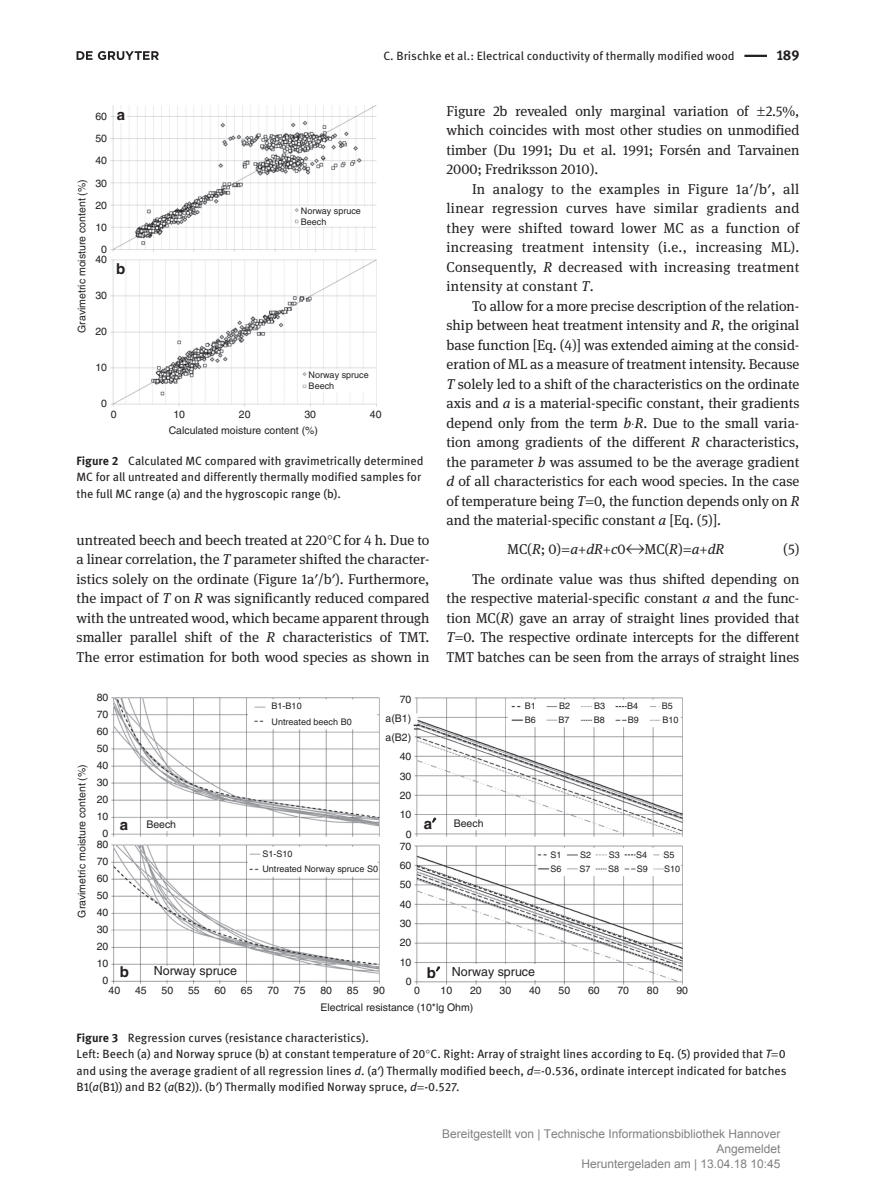
<style>
.page{position:relative;width:893px;height:1191px;background:#fff}
.page>*{position:absolute;margin:0;border:0;box-sizing:border-box;transform-origin:0 0}
.t1{font:700 15px "Helvetica";color:#231f20}
.t2{font:14.25px/19.5px "DG Meta Serif Science";color:#231f20;text-align:justify}
.t3{font:700 14.25px "DG Meta Science";color:#231f20}
.t4{font:12.45px "Helvetica";color:#231f20}
.t5{font:12px/16.5px "DG Meta Science";color:#231f20}
.t6{font:12px/15px "Arial";color:#808080;text-align:right}
.t7{font:10.5px/17px "Helvetica";color:#231f20;text-align:center}
.t8{font:9px/13.6px "Helvetica";color:#231f20}
.s1{font-weight:700}
.s2{font-style:italic}
.s3{font-weight:700;font-size:15px}
</style>
<div class="page">
<hr style="left:744px;top:55px;width:23px;height:2px;background:#231f20">
<img style="left:111px;top:105px;width:265px;height:302px">
<div style="left:116px;top:110px;width:11px;height:13px;background:#fff"></div>
<img style="left:112px;top:697px;width:570px;height:287px">
<div style="left:144px;top:965px;width:89px;height:14px;background:#fff"></div>
<div style="left:449px;top:964px;width:93px;height:15px;background:#fff"></div>
<div style="left:452px;top:817px;width:39px;height:12px;background:#fff"></div>
<div style="left:145px;top:819px;width:41px;height:11px;background:#fff"></div>
<svg style="left:77px;top:51px;width:82px;height:9px"></svg>
<svg style="left:432px;top:817px;width:4px;height:5px"></svg>
<svg style="left:436px;top:966px;width:4px;height:5px"></svg>
<p class="t5" style="left:383px;top:47px;width:353px">C. Brischke et al.: Electrical conductivity of thermally modified wood</p>
<p class="t3" style="left:777px;top:44px;width:24px">189</p>
<p class="t7" style="left:95px;top:105px;width:13px;line-height:22.2px;text-align:justify">60<br>50<br>40<br>30<br>20<br>10</p>
<p class="t7" style="left:95px;top:251px;width:13px">40</p>
<p class="t7" style="left:95px;top:287px;width:13px">30</p>
<p class="t7" style="left:95px;top:323px;width:13px">20</p>
<p class="t7" style="left:95px;top:359px;width:13px">10</p>
<p class="t7" style="left:101px;top:395px;width:7px">0</p>
<p class="t7" style="left:73px;top:333px;width:155px;rotate:-90deg">Gravimetric moisture content (%)</p>
<p class="t7" style="left:101px;top:241px;width:7px">0</p>
<p class="t1" style="left:117px;top:106px;width:10px">a</p>
<p class="t1" style="left:116px;top:260px;width:11px">b</p>
<p class="t7" style="left:111px;top:406px;width:7px">0</p>
<p class="t7" style="left:173px;top:406px;width:13px">10</p>
<p class="t8" style="left:301px;top:206px;width:62px;line-height:10.2px">Norway spruce<br>Beech</p>
<p class="t8" style="left:309px;top:369px;width:62px;line-height:10.8px">Norway spruce<br>Beech</p>
<p class="t7" style="left:239px;top:406px;width:13px">20</p>
<p class="t7" style="left:304px;top:406px;width:13px">30</p>
<p class="t7" style="left:370px;top:406px;width:13px">40</p>
<p class="t7" style="left:169px;top:421px;width:151px">Calculated moisture content (%)</p>
<p class="t5" style="left:77px;top:452px;width:349px"><span class="s1">Figure 2</span> Calculated MC compared with gravimetrically determined<br>MC for all untreated and differently thermally modified samples for the full MC range (a) and the hygroscopic range (b).</p>
<p class="t2" style="left:77px;top:530px;width:354px">untreated beech and beech treated at 220 C for 4 h. Due to a linear correlation, the <span class="s2">T</span> parameter shifted the character&shy;istics solely on the ordinate (Figure 1a′/b′). Furthermore, the impact of <span class="s2">T</span> on <span class="s2">R</span> was significantly reduced compared with the untreated wood, which became apparent through smaller parallel shift of the <span class="s2">R</span> characteristics of TMT.<br>The error estimation for both wood species as shown in</p>
<p class="t2" style="left:446px;top:101px;width:354px">Figure 2b revealed only marginal variation of 2.5%, which coincides with most other studies on unmodified timber (Du 1991; Du et al. 1991; Forsén and Tarvainen 2000; Fredriksson 2010).</p>
<p class="t2" style="left:446px;top:179px;width:354px;text-indent:26px">In analogy to the examples in Figure 1a′/b′, all linear regression curves have similar gradients and they were shifted toward lower MC as a function of increasing treatment intensity (i.e., increasing ML).<br>Consequently, <span class="s2">R</span> decreased with increasing treatment intensity at constant <span class="s2">T</span>.</p>
<p class="t2" style="left:446px;top:296px;width:354px;text-indent:26px">To allow for a more precise description of the relation&shy;ship between heat treatment intensity and <span class="s2">R</span>, the original base function [Eq. (4)] was extended aiming at the consid&shy;eration of ML as a measure of treatment intensity. Because <span class="s2">T</span> solely led to a shift of the characteristics on the ordinate axis and <span class="s2">a</span> is a material-specific constant, their gradients depend only from the term <span class="s2">b</span>⋅<span class="s2">R</span>. Due to the small varia&shy;tion among gradients of the different <span class="s2">R</span> characteristics, the parameter <span class="s2">b</span> was assumed to be the average gradient <span class="s2">d</span> of all characteristics for each wood species. In the case of temperature being <span class="s2">T</span> 0, the function depends only on <span class="s2">R </span>and the material-specific constant <span class="s2">a</span> [Eq. (5)].</p>
<p class="t2" style="left:508px;top:539px;width:218px">MC(<span class="s2">R</span>; 0) <span class="s2">a</span>+<span class="s2">dR</span>+<span class="s2">c</span>0↔MC(<span class="s2">R</span>) <span class="s2">a</span>+<span class="s2">dR</span></p>
<p class="t2" style="left:472px;top:534px;width:329px;line-height:29.2px;text-align:right">(5)<br>The ordinate value was thus shifted depending on</p>
<p class="t2" style="left:446px;top:588px;width:354px">the respective material-specific constant <span class="s2">a</span> and the func&shy;tion MC(<span class="s2">R</span>) gave an array of straight lines provided that <span class="s2">T</span> 0. The respective ordinate intercepts for the different TMT batches can be seen from the arrays of straight lines</p>
<p class="t7" style="left:73px;top:917px;width:155px;rotate:-90deg">Gravimetric moisture content (%)</p>
<p class="t7" style="left:97px;top:689px;width:13px">80<br>70<br>60<br>50<br>40<br>30<br>20<br>10<br>0</p>
<p class="t7" style="left:97px;top:836px;width:13px;text-align:justify">80<br>70<br>60<br>50<br>40</p>
<p class="t7" style="left:385px;top:689px;width:28px;line-height:19.4px;text-align:right">70 a(B1) a(B2)<br>40<br>30<br>20<br>10<br>0</p>
<p class="t8" style="left:272px;top:699px;width:32px">B1-B10</p>
<p class="t8" style="left:525px;top:699px;width:13px">B1<br>B6</p>
<p class="t8" style="left:559px;top:699px;width:13px">B2</p>
<p class="t8" style="left:594px;top:699px;width:13px">B3</p>
<p class="t8" style="left:627px;top:699px;width:13px">B4</p>
<p class="t8" style="left:662px;top:699px;width:13px">B5</p>
<p class="t8" style="left:558px;top:713px;width:13px">B7</p>
<p class="t8" style="left:594px;top:713px;width:13px">B8</p>
<p class="t8" style="left:628px;top:713px;width:13px">B9</p>
<p class="t8" style="left:662px;top:713px;width:18px">B10</p>
<p class="t8" style="left:272px;top:714px;width:82px">Untreated beech B0</p>
<p class="t7" style="left:120px;top:816px;width:58px"><span class="s3">a</span> Beech</p>
<p class="t1" style="left:424px;top:814px;width:10px">a</p>
<p class="t7" style="left:454px;top:814px;width:31px">Beech</p>
<p class="t7" style="left:400px;top:836px;width:13px;line-height:19.4px">70<br>60<br>50<br>40<br>30<br>20<br>10<br>0</p>
<p class="t8" style="left:262px;top:846px;width:117px;line-height:15.1px">S1-S10<br>Untreated Norway spruce S0</p>
<p class="t8" style="left:551px;top:848px;width:13px">S1<br>S6</p>
<p class="t8" style="left:580px;top:848px;width:13px">S2</p>
<p class="t8" style="left:609px;top:848px;width:13px">S3</p>
<p class="t8" style="left:636px;top:848px;width:13px">S4</p>
<p class="t8" style="left:663px;top:848px;width:13px">S5</p>
<p class="t8" style="left:580px;top:861px;width:13px">S7</p>
<p class="t8" style="left:608px;top:861px;width:13px">S8</p>
<p class="t8" style="left:637px;top:861px;width:13px">S9</p>
<p class="t8" style="left:664px;top:861px;width:18px">S10</p>
<p class="t7" style="left:97px;top:920px;width:13px">30<br>20<br>10<br>0</p>
<p class="t4" style="left:154px;top:963px;width:85px">Norway spruce</p>
<p class="t1" style="left:120px;top:962px;width:11px">b</p>
<p class="t1" style="left:427px;top:963px;width:11px">b</p>
<p class="t7" style="left:321px;top:998px;width:154px">Electrical resistance (10*lg Ohm)</p>
<p class="t4" style="left:452px;top:964px;width:85px">Norway spruce</p>
<p class="t7" style="left:347px;top:981px;width:13px">85</p>
<p class="t7" style="left:373px;top:981px;width:13px">90</p>
<p class="t7" style="left:414px;top:981px;width:7px">0</p>
<p class="t7" style="left:441px;top:981px;width:13px">10</p>
<p class="t7" style="left:470px;top:981px;width:13px">20</p>
<p class="t7" style="left:500px;top:981px;width:13px">30</p>
<p class="t7" style="left:529px;top:981px;width:13px">40</p>
<p class="t7" style="left:558px;top:981px;width:13px">50</p>
<p class="t7" style="left:588px;top:981px;width:13px">60</p>
<p class="t7" style="left:617px;top:981px;width:13px">70</p>
<p class="t7" style="left:647px;top:981px;width:13px">80</p>
<p class="t7" style="left:676px;top:981px;width:13px">90</p>
<p class="t7" style="left:109px;top:981px;width:13px">40</p>
<p class="t7" style="left:135px;top:981px;width:13px">45</p>
<p class="t7" style="left:162px;top:981px;width:13px">50</p>
<p class="t7" style="left:188px;top:981px;width:13px">55</p>
<p class="t7" style="left:214px;top:981px;width:13px">60</p>
<p class="t7" style="left:241px;top:981px;width:13px">65</p>
<p class="t7" style="left:267px;top:981px;width:13px">70</p>
<p class="t7" style="left:294px;top:981px;width:13px">75</p>
<p class="t7" style="left:320px;top:981px;width:13px">80</p>
<p class="t5" style="left:77px;top:1028px;width:711px"><span class="s1">Figure 3</span> Regression curves (resistance characteristics).<br>Left: Beech (a) and Norway spruce (b) at constant temperature of 20 C. Right: Array of straight lines according to Eq. (5) provided that <span class="s2">T</span> 0 and using the average gradient of all regression lines <span class="s2">d</span>. (a′) Thermally modified beech, <span class="s2">d</span> -0.536, ordinate intercept indicated for batches B1(<span class="s2">a</span>(B1)) and B2 (<span class="s2">a</span>(B2)). (b′) Thermally modified Norway spruce, <span class="s2">d</span> -0.527.</p>
<p class="t6" style="left:442px;top:1127px;width:340px">Bereitgestellt von | Technische Informationsbibliothek Hannover<br>Angemeldet<br>Heruntergeladen am | 13.04.18 10:45</p>
</div>
